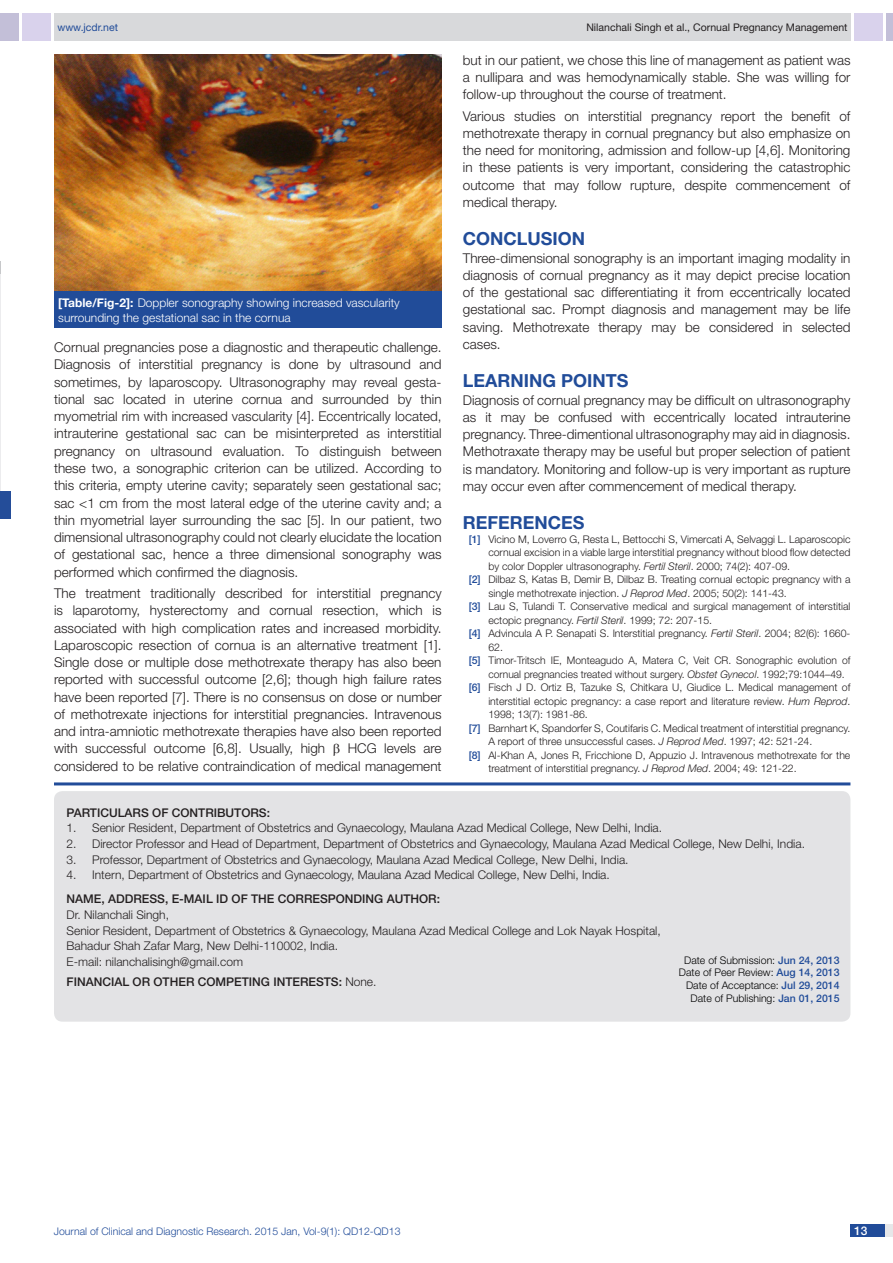
<style>
.page{position:relative;width:893px;height:1263px;background:#fff}
.page>*{position:absolute;margin:0;border:0;box-sizing:border-box;transform-origin:0 0}
.Level_1{font:700 18px "Helvetica Neue";color:#214c99}
.Body_text{font:300 13.5px/17.2px "Helvetica Neue";color:#231f20;text-align:justify}
.con_particulars{font:300 12px "Helvetica Neue";color:#231f20}
.Table_text{font:300 12px "Helvetica Neue";color:#fff}
.Body_text-2{font:500 12px "Helvetica Neue";color:#231f20}
.con_particulars-2{font:500 12px "Helvetica Neue";color:#231f20}
.Body_text-3{font:300 12px "Helvetica Neue";color:#231f20}
.t1{font:500 12px "Helvetica Neue";color:#fff}
.t2{font:300 10.5px "Helvetica Neue";color:#231f20}
.t3{font:300 10.5px/12.6px "Helvetica Neue";color:#000;text-align:right}
.t4{font:300 10.5px "Helvetica Neue";color:#214c99}
.t5{font:10.5px "Helvetica Neue";color:#231f20}
.t6{font:10.5px "Helvetica Neue";color:#214c99}
.s1{font-weight:500;color:#214c99}
.s2{font-style:italic}
.s3{font-weight:700}
.s4{font-weight:300}
</style>
<div class="page">
<div style="left:54px;top:13px;width:796px;height:28px;background:#d8d9db"></div>
<div style="left:0;top:13px;width:19px;height:28px;background:#c3bfd8"></div>
<div style="left:22px;top:13px;width:29px;height:28px;background:#d9d2ec"></div>
<div style="left:886px;top:13px;width:7px;height:28px;background:#c3bfd8"></div>
<div style="left:854px;top:13px;width:29px;height:28px;background:#d9d2ec"></div>
<div style="left:850px;top:1224px;width:43px;height:13px;background:#e6e7e9"></div>
<div style="left:850px;top:1224px;width:35px;height:13px;background:#214c99"></div>
<hr style="left:0;top:272px;width:1px;height:222px;background:#ececee">
<svg style="left:0;top:262px;width:1px;height:12px"></svg>
<div style="left:0;top:491px;width:11px;height:28px;background:#244d99"></div>
<hr style="left:54px;top:782px;width:796px;height:3px;background:#214c99">
<div style="left:54px;top:791px;width:796px;height:231px;background:#e3e3e5;border-radius:9px"></div>
<img style="left:54px;top:54px;width:388px;height:237px">
<div style="left:54px;top:291px;width:388px;height:37px;background:#214c99"></div>
<p class="t6" style="left:57px;top:21px;width:62px">www.jcdr.net</p>
<p class="t5" style="left:586px;top:21px;width:263px">Nilanchali Singh et al., Cornual Pregnancy Management</p>
<p class="Body_text" style="left:463px;top:51px;width:389px">but in our patient, we chose this line of management as patient was a nullipara and was hemodynamically stable. She was willing for follow-up throughout the course of treatment.</p>
<p class="Body_text" style="left:463px;top:107px;width:389px">Various studies on interstitial pregnancy report the benefit of methotrexate therapy in cornual pregnancy but also emphasize on the need for monitoring, admission and follow-up [4,6]. Monitoring in these patients is very important, considering the catastrophic outcome that may follow rupture, despite commencement of medical therapy.</p>
<p class="Level_1" style="left:463px;top:228px;width:124px">CONCLUSION</p>
<p class="Body_text" style="left:463px;top:249px;width:389px">Three-dimensional sonography is an important imaging modality in diagnosis of cornual pregnancy as it may depict precise location of the gestational sac differentiating it from eccentrically located gestational sac. Prompt diagnosis and management may be life saving. Methotrexate therapy may be considered in selected cases.</p>
<p class="Level_1" style="left:463px;top:370px;width:167px">LEARNING POINTS</p>
<p class="Body_text" style="left:463px;top:391px;width:389px">Diagnosis of cornual pregnancy may be difficult on ultrasonography as it may be confused with eccentrically located intrauterine pregnancy. Three-dimentional ultrasonography may aid in diagnosis.<br>Methotraxate therapy may be useful but proper selection of patient is mandatory. Monitoring and follow-up is very important as rupture may occur even after commencement of medical therapy.</p>
<p class="Level_1" style="left:463px;top:512px;width:123px">REFERENCES</p>
<p class="t2" style="left:469px;top:533px;width:383px"><span class="s1">[1]</span> Vicino M, Loverro G, Resta L, Bettocchi S, Vimercati A, Selvaggi L. Laparoscopic</p>
<p class="t2" style="left:488px;top:546px;width:364px">cornual excision in a viable large interstitial pregnancy without blood flow detected</p>
<p class="t2" style="left:488px;top:560px;width:303px">by color Doppler ultrasonography. <span class="s2">Fertil Steril</span>. 2000; 74(2): 407-09.</p>
<p class="t2" style="left:469px;top:573px;width:383px"><span class="s1">[2]</span> Dilbaz S, Katas B, Demir B, Dilbaz B. Treating cornual ectopic pregnancy with a</p>
<p class="t2" style="left:488px;top:587px;width:300px">single methotrexate injection. <span class="s2">J Reprod Med</span>. 2005; 50(2): 141-43.</p>
<p class="t2" style="left:469px;top:600px;width:383px"><span class="s1">[3]</span> Lau S, Tulandi T. Conservative medical and surgical management of interstitial</p>
<p class="t2" style="left:488px;top:614px;width:225px">ectopic pregnancy. <span class="s2">Fertil Steril</span>. 1999; 72: 207-15.</p>
<p class="t2" style="left:469px;top:627px;width:383px"><span class="s1">[4]</span> Advincula A P. Senapati S. Interstitial pregnancy. <span class="s2">Fertil Steril</span>. 2004; 82(6): 1660-</p>
<p class="t2" style="left:488px;top:641px;width:16px">62.</p>
<p class="t2" style="left:469px;top:654px;width:383px"><span class="s1">[5]</span> Timor-Tritsch IE, Monteagudo A, Matera C, Veit CR. Sonographic evolution of</p>
<p class="t2" style="left:488px;top:668px;width:358px">cornual pregnancies treated without surgery. <span class="s2">Obstet Gynecol</span>. 1992;79:1044–49.</p>
<p class="t2" style="left:469px;top:681px;width:383px"><span class="s1">[6]</span> Fisch J D. Ortiz B, Tazuke S, Chitkara U, Giudice L. Medical management of</p>
<p class="t2" style="left:488px;top:695px;width:364px">interstitial ectopic pregnancy: a case report and literature review. <span class="s2">Hum Reprod</span>.</p>
<p class="t2" style="left:488px;top:708px;width:101px">1998; 13(7): 1981-86.</p>
<p class="t2" style="left:469px;top:722px;width:383px"><span class="s1">[7]</span> Barnhart K, Spandorfer S, Coutifaris C. Medical treatment of interstitial pregnancy.</p>
<p class="t2" style="left:488px;top:735px;width:325px">A report of three unsuccessful cases. <span class="s2">J Reprod Med</span>. 1997; 42: 521-24.</p>
<p class="t2" style="left:469px;top:749px;width:383px"><span class="s1">[8]</span> Al-Khan A, Jones R, Fricchione D, Appuzio J. Intravenous methotrexate for the</p>
<p class="t2" style="left:488px;top:762px;width:310px">treatment of interstitial pregnancy. <span class="s2">J Reprod Med</span>. 2004; 49: 121-22.</p>
<p class="Table_text" style="left:58px;top:295px;width:343px"><span class="s3">[TABLE/FIG-2]:</span> Doppler sonography showing increased vascularity</p>
<p class="Table_text" style="left:58px;top:310px;width:234px">surrounding the gestational sac in the cornua</p>
<p class="Body_text" style="left:54px;top:338px;width:389px;text-align:left">Cornual pregnancies pose a diagnostic and therapeutic challenge.<br>Diagnosis of interstitial pregnancy is done by ultrasound and sometimes, by laparoscopy. Ultrasonography may reveal gesta&shy;tional sac located in uterine cornua and surrounded by thin myometrial rim with increased vascularity [4]. Eccentrically located, intrauterine gestational sac can be misinterpreted as interstitial pregnancy on ultrasound evaluation. To distinguish between these two, a sonographic criterion can be utilized. According to this criteria, empty uterine cavity; separately seen gestational sac; sac &lt;1 cm from the most lateral edge of the uterine cavity and; a thin myometrial layer surrounding the sac [5]. In our patient, two dimensional ultrasonography could not clearly elucidate the location of gestational sac, hence a three dimensional sonography was performed which confirmed the diagnosis.</p>
<p class="Body_text" style="left:54px;top:584px;width:389px">The treatment traditionally described for interstitial pregnancy is laparotomy, hysterectomy and cornual resection, which is associated with high complication rates and increased morbidity.<br>Laparoscopic resection of cornua is an alternative treatment [1].<br>Single dose or multiple dose methotrexate therapy has also been reported with successful outcome [2,6]; though high failure rates have been reported [7]. There is no consensus on dose or number of methotrexate injections for interstitial pregnancies. Intravenous and intra-amniotic methotrexate therapies have also been reported with successful outcome [6,8]. Usually, high</p>
<p class="Body_text" style="left:54px;top:739px;width:389px;text-align:right">HCG levels are<br>considered to be relative contraindication of medical management</p>
<p class="Body_text-2" style="left:67px;top:805px;width:39px">PARTICULA</p>
<p class="Body_text-2" style="left:133px;top:805px;width:139px">RS OF CONTRIBUTORS:</p>
<p class="con_particulars" style="left:67px;top:821px;width:597px">1. Senior Resident, Department of Obstetrics and Gynaecology, Maulana Azad Medical College, New Delhi, India.</p>
<p class="con_particulars" style="left:67px;top:836px;width:740px">2. Director Professor and Head of Department, Department of Obstetrics and Gynaecology, Maulana Azad Medical College, New Delhi, India.</p>
<p class="con_particulars" style="left:67px;top:852px;width:563px">3. Professor, Department of Obstetrics and Gynaecology, Maulana Azad Medical College, New Delhi, India.</p>
<p class="con_particulars" style="left:67px;top:868px;width:545px">4. Intern, Department of Obstetrics and Gynaecology, Maulana Azad Medical College, New Delhi, India.</p>
<p class="con_particulars-2" style="left:67px;top:892px;width:136px">NAME, ADDRESS, E-MAIL</p>
<p class="con_particulars-2" style="left:216px;top:892px;width:225px">ID OF THE CORRESPONDING AUTHOR:</p>
<p class="con_particulars" style="left:67px;top:907px;width:104px">Dr. Nilanchali Singh,</p>
<p class="con_particulars" style="left:67px;top:923px;width:596px">Senior Resident, Department of Obstetrics &amp; Gynaecology, Maulana Azad Medical College and Lok Nayak Hospital,</p>
<p class="con_particulars" style="left:67px;top:938px;width:273px">Bahadur Shah Zafar Marg, New Delhi-110002, India.</p>
<p class="Body_text-3" style="left:67px;top:954px;width:178px">E-mail: nilanchalisingh@gmail.com</p>
<p class="Body_text-2" style="left:67px;top:974px;width:311px">Financial OR OTHER COMPETING INTERESTS: <span class="s4">None.</span></p>
<p class="t3" style="left:679px;top:954px;width:162px">Date of Submission: <span class="s1">Jun 24, 2013<br></span>Date of Peer Review: <span class="s1">Aug 14, 2013<br></span>Date of Acceptance: <span class="s1">Jul 29, 2014</span></p>
<p class="t3" style="left:691px;top:991px;width:150px">Date of Publishing: <span class="s1">Jan 01, 2015</span></p>
<p class="t4" style="left:54px;top:1225px;width:348px">Journal of Clinical and Diagnostic Research. 2015 Jan, Vol-9(1): QD12-QD13</p>
<p class="t1" style="left:854px;top:1223px;width:15px">13</p>
</div>
